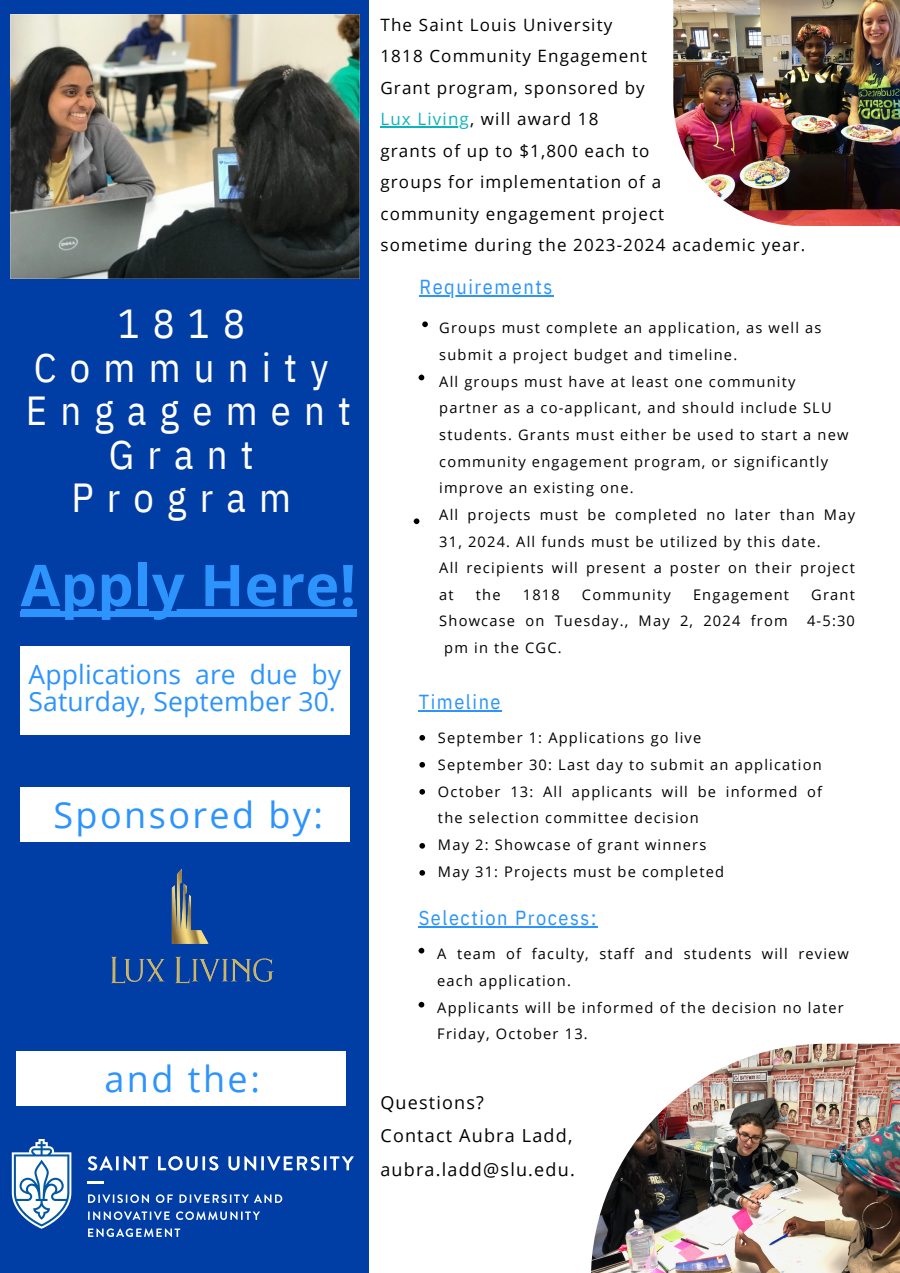
<style>
.page{position:relative;width:900px;height:1273px;background:#fff}
.page>*{position:absolute;margin:0;border:0;box-sizing:border-box;transform-origin:0 0}
.t1{font:700 57.5px "Open Sans";letter-spacing:.005em;color:#2c94fc}
.t2{font:40.5px/43.5px "IBM Plex Sans Cond";letter-spacing:.325em;color:#fff;text-align:center}
.t3{font:36px "Open Sans";letter-spacing:.07em;color:#2c94fc}
.t4{font:26.5px/26.2px "Open Sans";letter-spacing:.005em;color:#2c94fc}
.t5{font:20.25px "IBM Plex Sans Cond";letter-spacing:.075em;color:#2c94fc}
.t6{font:18px/33.8px "Open Sans";letter-spacing:.065em;color:#000}
.t7{font:17px "Open Sans";letter-spacing:.065em;color:#000}
.t8{font:14.6px/26.6px "Open Sans";letter-spacing:.08em;color:#000}
.s1{color:#0fb4bb}
</style>
<div class="page">
<div style="left:0;top:0;width:369px;height:1272px;background:#003da5"></div>
<img style="left:11px;top:15px;width:348px;height:263px">
<img style="left:591px;top:1043px;width:309px;height:229px">
<img style="left:673px;top:0;width:227px;height:226px">
<div style="left:20px;top:646px;width:330px;height:89px;background:#fff"></div>
<div style="left:21px;top:611px;width:336px;height:5px;background:#2c94fc"></div>
<svg style="left:419px;top:735px;width:6px;height:5px"></svg>
<svg style="left:419px;top:762px;width:6px;height:5px"></svg>
<svg style="left:419px;top:789px;width:6px;height:5px"></svg>
<svg style="left:419px;top:843px;width:6px;height:5px"></svg>
<svg style="left:419px;top:870px;width:6px;height:5px"></svg>
<svg style="left:419px;top:947px;width:5px;height:6px"></svg>
<svg style="left:419px;top:1001px;width:5px;height:6px"></svg>
<img style="left:20px;top:841px;width:326px;height:143px">
<div style="left:16px;top:1051px;width:330px;height:54px;background:#fff"></div>
<svg style="left:87px;top:1181px;width:16px;height:2px"></svg>
<svg style="left:88px;top:1228px;width:92px;height:8px"></svg>
<svg style="left:88px;top:1211px;width:172px;height:8px"></svg>
<svg style="left:88px;top:1194px;width:194px;height:8px"></svg>
<svg style="left:88px;top:1156px;width:266px;height:14px"></svg>
<svg style="left:12px;top:1139px;width:59px;height:89px"></svg>
<div style="left:20px;top:787px;width:330px;height:54px;background:#fff"></div>
<svg style="left:422px;top:321px;width:6px;height:6px"></svg>
<svg style="left:419px;top:375px;width:5px;height:5px"></svg>
<svg style="left:414px;top:518px;width:5px;height:6px"></svg>
<hr style="left:380px;top:126px;width:90px;height:2px;background:#0fb4bb">
<hr style="left:419px;top:710px;width:83px;height:2px;background:#2c94fc">
<hr style="left:419px;top:295px;width:135px;height:2px;background:#2c94fc">
<hr style="left:419px;top:926px;width:179px;height:2px;background:#2c94fc">
<div style="left:21px;top:609px;width:336px;height:5px;background:#2c94fc"></div>
<p class="t2" style="left:118px;top:301px;width:129px">1818</p>
<p class="t2" style="left:26px;top:345px;width:327px">Community<br>Engagement<br>Grant</p>
<p class="t2" style="left:71px;top:475px;width:221px">Program</p>
<p class="t1" style="left:21px;top:544px;width:337px">Apply Here!</p>
<p class="t4" style="left:28px;top:661px;width:314px">Applications are due by<br>Saturday, September 30.</p>
<p class="t3" style="left:53px;top:790px;width:271px">Sponsored by:</p>
<p class="t3" style="left:104px;top:1053px;width:157px">and the:</p>
<p class="t7" style="left:380px;top:12px;width:234px">The Saint Louis University</p>
<p class="t7" style="left:380px;top:44px;width:268px">1818 Community Engagement</p>
<p class="t7" style="left:380px;top:75px;width:266px">Grant program, sponsored by</p>
<p class="t7" style="left:380px;top:107px;width:220px"><span class="s1">Lux Living</span>, will award 18</p>
<p class="t7" style="left:380px;top:138px;width:270px">grants of up to $1,800 each to</p>
<p class="t7" style="left:380px;top:170px;width:282px">groups for implementation of a</p>
<p class="t7" style="left:380px;top:201px;width:285px">community engagement project</p>
<p class="t7" style="left:380px;top:233px;width:426px">sometime during the 2023-2024 academic year.</p>
<p class="t5" style="left:419px;top:273px;width:134px">Requirements</p>
<p class="t8" style="left:439px;top:314px;width:384px">Groups must complete an application, as well as submit a project budget and timeline.</p>
<p class="t8" style="left:439px;top:368px;width:411px">All groups must have at least one community partner as a co-applicant, and should include SLU students. Grants must either be used to start a new community engagement program, or significantly improve an existing one.</p>
<p class="t8" style="left:439px;top:501px;width:417px">All projects must be completed no later than May<br>31, 2024. All funds must be utilized by this date.</p>
<p class="t8" style="left:439px;top:554px;width:417px">All recipients will present a poster on their project at</p>
<p class="t8" style="left:476px;top:581px;width:26px">the</p>
<p class="t8" style="left:523px;top:581px;width:38px">1818</p>
<p class="t8" style="left:582px;top:581px;width:90px">Community</p>
<p class="t8" style="left:693px;top:581px;width:98px">Engagement</p>
<p class="t8" style="left:811px;top:581px;width:45px">Grant</p>
<p class="t8" style="left:439px;top:607px;width:350px">Showcase on Tuesday., May 2, 2024 from</p>
<p class="t8" style="left:807px;top:607px;width:49px">4-5:30</p>
<p class="t8" style="left:444px;top:634px;width:119px">pm in the CGC.</p>
<p class="t5" style="left:419px;top:688px;width:83px">Timeline</p>
<p class="t8" style="left:438px;top:724px;width:265px">September 1: Applications go live</p>
<p class="t8" style="left:438px;top:751px;width:386px;text-align:justify">September 30: Last day to submit an application October 13: All applicants will be informed of the selection committee decision</p>
<p class="t8" style="left:438px;top:830px;width:270px">May 2: Showcase of grant winners</p>
<p class="t8" style="left:438px;top:857px;width:288px">May 31: Projects must be completed</p>
<p class="t5" style="left:419px;top:904px;width:179px">Selection Process:</p>
<p class="t8" style="left:437px;top:940px;width:413px">A team of faculty, staff and students will review each application.</p>
<p class="t8" style="left:437px;top:993px;width:408px">Applicants will be informed of the decision no later<br>Friday, October 13.</p>
<p class="t6" style="left:380px;top:1084px;width:105px">Questions?</p>
<p class="t6" style="left:380px;top:1118px;width:196px">Contact Aubra Ladd, aubra.ladd@slu.edu.</p>
</div>
